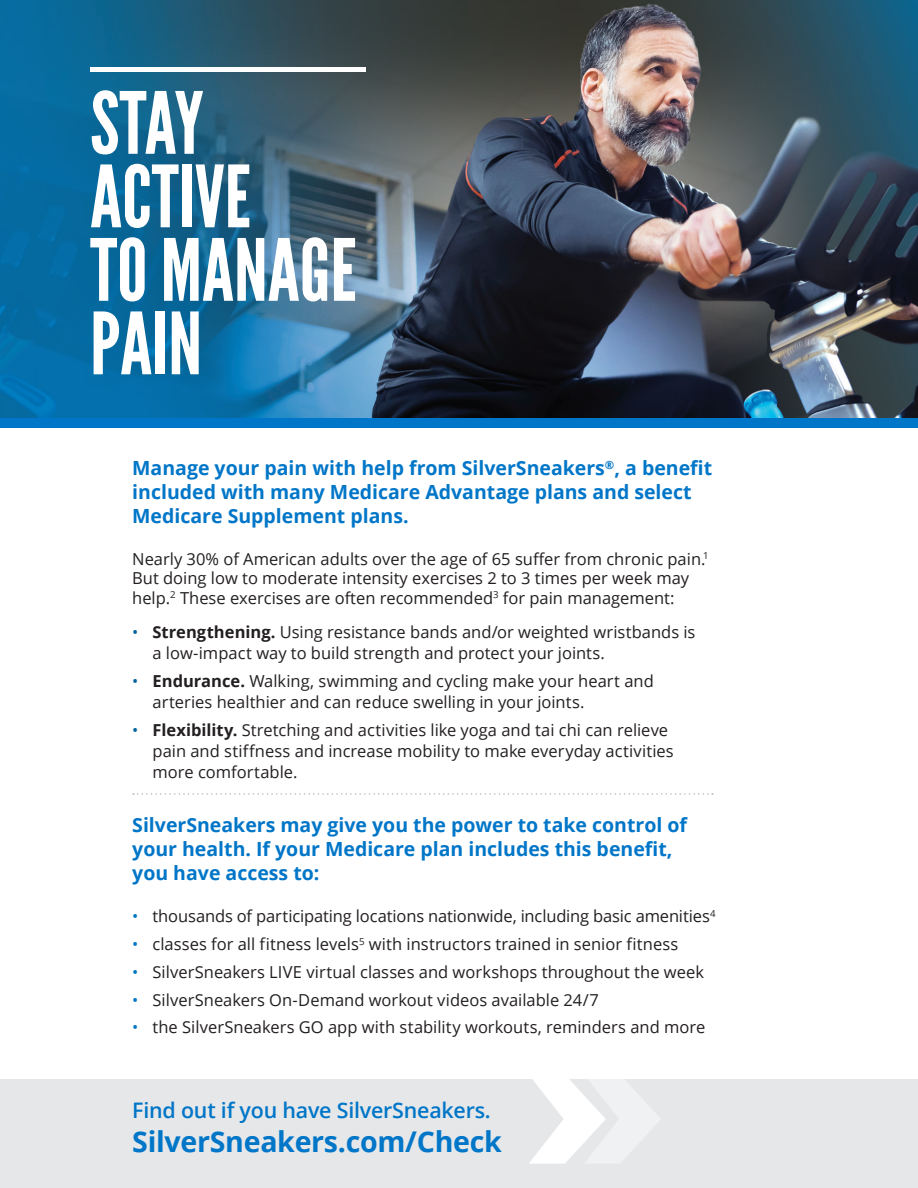
<style>
.page{position:relative;width:918px;height:1188px;background:#fff}
.page>*{position:absolute;margin:0;border:0;box-sizing:border-box;transform-origin:0 0}
.Display{font:85.5px/73.5px "League Gothic";color:#fff}
.t1{font:700 28.5px "Open Sans";letter-spacing:-.01em;color:#0076c8}
.t2{font:600 21.45px "Open Sans";letter-spacing:-.01em;color:#0076c8}
.t3{font:700 19.5px/24px "Open Sans";color:#0076c8}
.Bullet_point_Copy{font:16.5px/21px "Open Sans";color:#231f20}
.Copy{font:16.5px/19.6px "Open Sans";color:#231f20}
.s1{color:#00629d}
.s2{font-weight:700}
.s3{color:#0076c8}
</style>
<div class="page">
<div style="left:0;top:1080px;width:918px;height:108px;background:#e6e7e9"></div>
<svg style="left:133px;top:793px;width:580px;height:2px"></svg>
<svg style="left:529px;top:1079px;width:132px;height:85px"></svg>
<img style="left:0;top:0;width:918px;height:418px">
<div style="left:0;top:418px;width:918px;height:10px;background:#0076c8"></div>
<hr style="left:90px;top:68px;width:276px;height:4px;background:#fff">
<p class="Display" style="left:90px;top:87px;width:268px">STAY<br>ACTIVE<br>TO MANAGE<br>PAIN</p>
<p class="t3" style="left:132px;top:456px;width:581px">Manage your pain with help from SilverSneakers<sup>®</sup>, a benefit included with many Medicare Advantage plans and select<br>Medicare Supplement plans.</p>
<p class="Copy" style="left:132px;top:548px;width:578px">Nearly 30% of American adults over the age of 65 suffer from chronic pain.<sup>1<br></sup>But doing low to moderate intensity exercises 2 to 3 times per week may help.<sup>2</sup> These exercises are often recommended<sup>3</sup> for pain management:</p>
<p class="Bullet_point_Copy" style="left:153px;top:621px;width:545px;text-indent:-20px"><span class="s1">•</span> <span class="s2">Strengthening.</span> Using resistance bands and/or weighted wristbands is a low-impact way to build strength and protect your joints.</p>
<p class="Bullet_point_Copy" style="left:153px;top:670px;width:503px;text-indent:-20px"><span class="s1">•</span> <span class="s2">Endurance.</span> Walking, swimming and cycling make your heart and arteries healthier and can reduce swelling in your joints.</p>
<p class="Bullet_point_Copy" style="left:153px;top:719px;width:523px;text-indent:-20px"><span class="s1">•</span> <span class="s2">Flexibility.</span> Stretching and activities like yoga and tai chi can relieve pain and stiffness and increase mobility to make everyday activities more comfortable.</p>
<p class="t3" style="left:132px;top:812px;width:556px">SilverSneakers may give you the power to take control of your health. If your Medicare plan includes this benefit, you have access to:</p>
<p class="Bullet_point_Copy" style="left:132px;top:905px;width:585px"><span class="s3">•</span> thousands of participating locations nationwide, including basic amenities<sup>4</sup></p>
<p class="Bullet_point_Copy" style="left:132px;top:933px;width:548px"><span class="s3">•</span> classes for all fitness levels<sup>5</sup> with instructors trained in senior fitness</p>
<p class="Bullet_point_Copy" style="left:132px;top:961px;width:573px"><span class="s3">•</span> SilverSneakers LIVE virtual classes and workshops throughout the week</p>
<p class="Bullet_point_Copy" style="left:132px;top:989px;width:468px"><span class="s3">•</span> SilverSneakers On-Demand workout videos available 24/7</p>
<p class="Bullet_point_Copy" style="left:132px;top:1016px;width:575px"><span class="s3">•</span> the SilverSneakers GO app with stability workouts, reminders and more</p>
<p class="t2" style="left:132px;top:1095px;width:360px">Find out if you have SilverSneakers.</p>
<p class="t1" style="left:132px;top:1121px;width:371px">SilverSneakers.com/Check</p>
</div>
